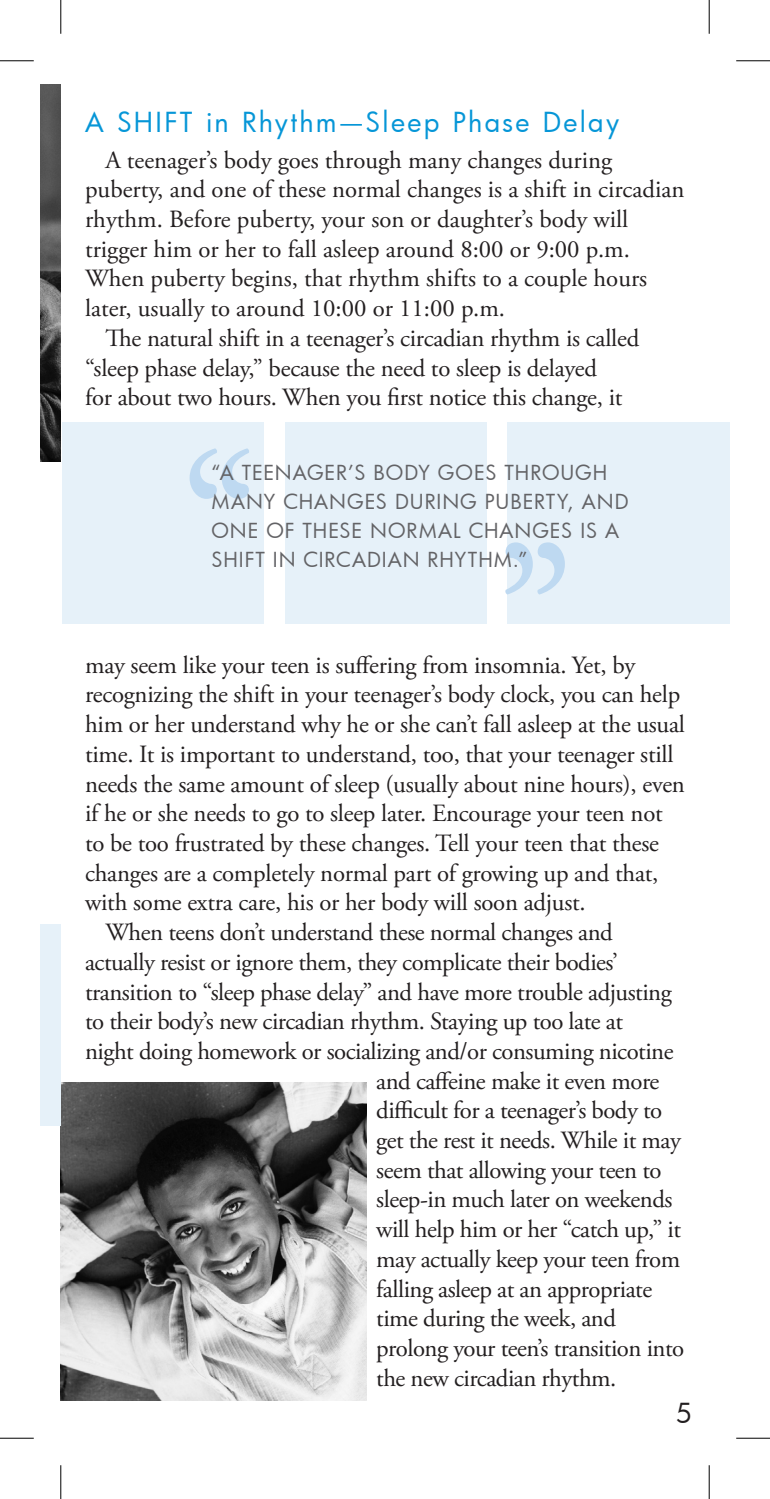
<style>
.page{position:relative;width:770px;height:1499px;background:#fff}
.page>*{position:absolute;margin:0;border:0;box-sizing:border-box;transform-origin:0 0}
.t1{font:27px "Futura";letter-spacing:.085em;color:#0696d7}
.t2{font:27px "Futura";color:#231f20}
.t3{font:24.75px/29.7px "Adobe Garamond Pro";letter-spacing:-.01em;color:#231f20}
.t4{font:20.25px/29.2px "Futura";letter-spacing:.045em;color:#636366}
</style>
<div class="page">
<img style="left:41px;top:84px;width:20px;height:378px">
<img style="left:61px;top:1082px;width:305px;height:318px">
<div style="left:41px;top:924px;width:20px;height:202px;background:#e6f1f9"></div>
<div style="left:62px;top:422px;width:202px;height:201px;background:#e6f1f9"></div>
<div style="left:285px;top:422px;width:201px;height:201px;background:#e6f1f9"></div>
<div style="left:507px;top:422px;width:222px;height:201px;background:#e6f1f9"></div>
<svg style="left:505px;top:542px;width:60px;height:52px"></svg>
<svg style="left:189px;top:448px;width:60px;height:51px"></svg>
<hr style="left:0;top:60px;width:34px;height:1px;background:#000">
<hr style="left:736px;top:60px;width:34px;height:1px;background:#000">
<hr style="left:0;top:1437px;width:34px;height:1px;background:#000">
<hr style="left:736px;top:1437px;width:34px;height:1px;background:#000">
<hr style="left:60px;top:0;width:1px;height:34px;background:#000">
<hr style="left:60px;top:1465px;width:1px;height:34px;background:#000">
<hr style="left:708px;top:0;width:1px;height:34px;background:#000">
<hr style="left:708px;top:1465px;width:1px;height:34px;background:#000">
<p class="t1" style="left:85px;top:103px;width:536px">A SHIFT in Rhythm—Sleep Phase Delay</p>
<p class="t3" style="left:85px;top:146px;width:601px;text-indent:20px">A teenager’s body goes through many changes during puberty, and one of these normal changes is a shift in circadian rhythm. Before puberty, your son or daughter’s body will trigger him or her to fall asleep around 8:00 or 9:00 p.m.<br>When puberty begins, that rhythm shifts to a couple hours later, usually to around 10:00 or 11:00 p.m.</p>
<p class="t3" style="left:85px;top:324px;width:555px;text-indent:20px">The natural shift in a teenager’s circadian rhythm is called “sleep phase delay,” because the need to sleep is delayed<br>for about two hours. When you first notice this change, it</p>
<p class="t4" style="left:211px;top:457px;width:418px">“A TEENAGER’S BODY GOES THROUGH<br>MANY CHANGES DURING PUBERTY, AND<br>ONE OF THESE NORMAL CHANGES IS A<br>SHIFT IN CIRCADIAN RHYTHM.”</p>
<p class="t3" style="left:85px;top:651px;width:601px">may seem like your teen is suffering from insomnia. Yet, by recognizing the shift in your teenager’s body clock, you can help him or her understand why he or she can’t fall asleep at the usual time. It is important to understand, too, that your teenager still needs the same amount of sleep (usually about nine hours), even if he or she needs to go to sleep later. Encourage your teen not to be too frustrated by these changes. Tell your teen that these changes are a completely normal part of growing up and that, with some extra care, his or her body will soon adjust.</p>
<p class="t3" style="left:105px;top:918px;width:509px">When teens don’t understand these normal changes and</p>
<p class="t3" style="left:85px;top:948px;width:534px">actually resist or ignore them, they complicate their bodies’</p>
<p class="t3" style="left:85px;top:977px;width:588px">transition to “sleep phase delay” and have more trouble adjusting</p>
<p class="t3" style="left:85px;top:1007px;width:539px">to their body’s new circadian rhythm. Staying up too late at</p>
<p class="t3" style="left:85px;top:1037px;width:590px">night doing homework or socializing and/or consuming nicotine</p>
<p class="t3" style="left:376px;top:1066px;width:284px">and caffeine make it even more</p>
<p class="t3" style="left:376px;top:1096px;width:287px">difficult for a teenager’s body to</p>
<p class="t3" style="left:376px;top:1126px;width:306px">get the rest it needs. While it may</p>
<p class="t3" style="left:376px;top:1156px;width:287px">seem that allowing your teen to</p>
<p class="t3" style="left:376px;top:1185px;width:298px">sleep-in much later on weekends</p>
<p class="t3" style="left:376px;top:1215px;width:306px">will help him or her “catch up,” it</p>
<p class="t3" style="left:376px;top:1245px;width:305px">may actually keep your teen from</p>
<p class="t3" style="left:376px;top:1274px;width:277px">falling asleep at an appropriate</p>
<p class="t3" style="left:376px;top:1304px;width:241px">time during the week, and</p>
<p class="t3" style="left:376px;top:1334px;width:309px">prolong your teen’s transition into</p>
<p class="t3" style="left:376px;top:1363px;width:242px">the new circadian rhythm.</p>
<p class="t2" style="left:675px;top:1395px;width:18px">5</p>
</div>
